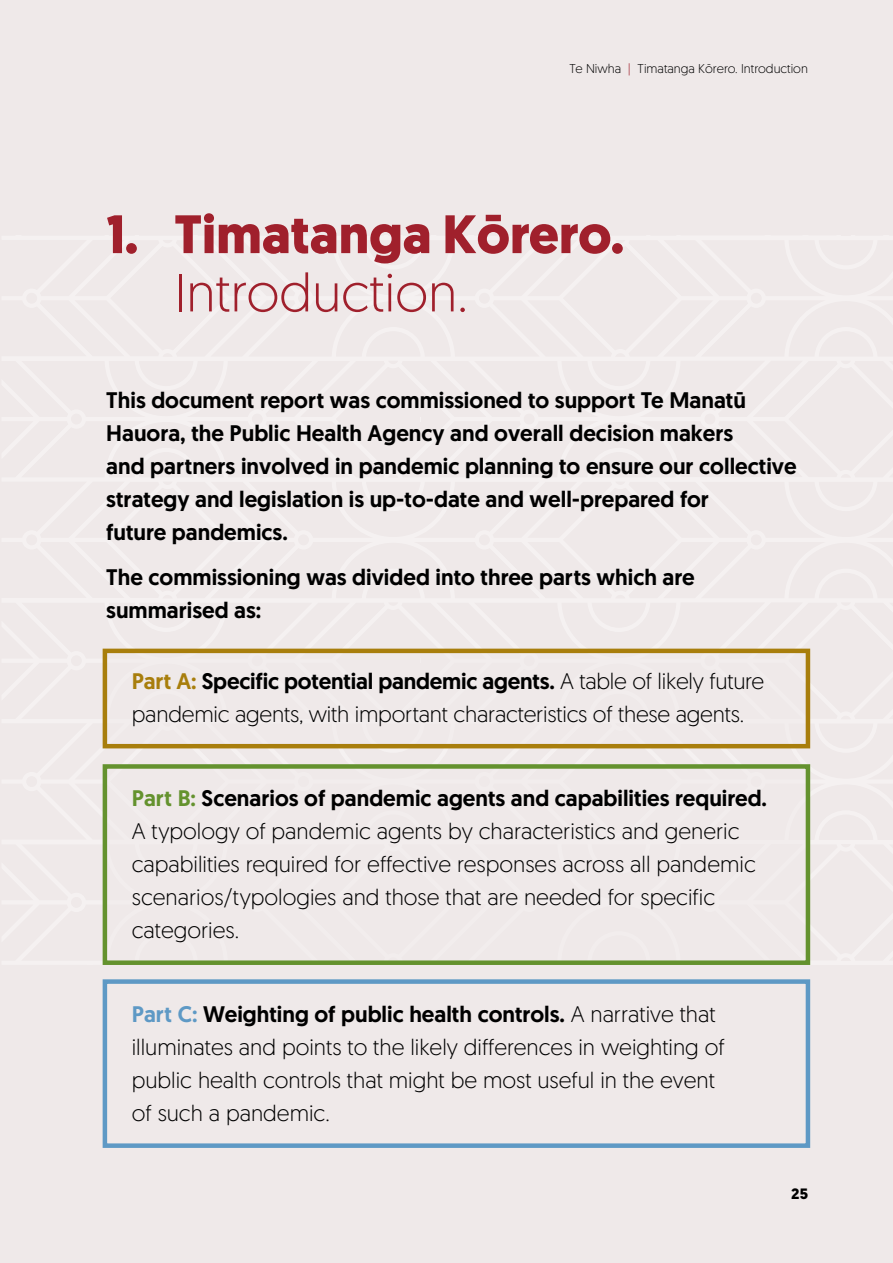
<style>
.page{position:relative;width:893px;height:1263px;background:#efe9e9}
.page>*{position:absolute;margin:0;border:0;box-sizing:border-box;transform-origin:0 0}
.Heading_1_numbered{font:700 54px/58.2px "Geomanist";color:#a0202c}
.Section_intro{font:300 22.5px/33px "Geomanist";color:#000}
.Section_intro-2{font:500 22.5px/33px "Geomanist";color:#000}
.t1{font:700 15px "Geomanist";color:#000}
.t2{font:300 12.75px "Geomanist";color:#000}
.s1{color:#a0202c}
.s2{font-weight:300}
.s3{font-weight:500;color:#a87e0c}
.s4{font-weight:500}
.s5{font-weight:500;color:#64922e}
.s6{font-weight:500;color:#5e99c5}
</style>
<div class="page">
<div style="left:103px;top:649px;width:707px;height:99px;border:4px solid #a87e0c"></div>
<div style="left:103px;top:764px;width:707px;height:201px;border:4px solid #64922e"></div>
<div style="left:103px;top:979px;width:707px;height:169px;border:4px solid #5e99c5"></div>
<p class="t2" style="left:569px;top:61px;width:240px">Te Niwha <span class="s1">|</span> Timatanga Kōrero. Introduction</p>
<h2 class="Heading_1_numbered" style="left:174px;top:205px;width:452px;text-indent:-68px">1. Timatanga Kōrero.<br><span class="s2">Introduction.</span></h2>
<p class="Section_intro-2" style="left:106px;top:384px;width:692px">This document report was commissioned to support Te Manatū Hauora, the Public Health Agency and overall decision makers<br>and partners involved in pandemic planning to ensure our collective strategy and legislation is up-to-date and well-prepared for<br>future pandemics.</p>
<p class="Section_intro-2" style="left:106px;top:561px;width:590px">The commissioning was divided into three parts which are summarised as:</p>
<p class="Section_intro" style="left:132px;top:663px;width:634px"><span class="s3">Part A:</span> <span class="s4">Specific potential pandemic agents.</span> A table of likely future pandemic agents, with important characteristics of these agents.</p>
<p class="Section_intro" style="left:132px;top:781px;width:637px"><span class="s5">Part B:</span> <span class="s4">Scenarios of pandemic agents and capabilities required.<br></span>A typology of pandemic agents by characteristics and generic capabilities required for effective responses across all pandemic scenarios/typologies and those that are needed for specific categories.</p>
<p class="Section_intro" style="left:132px;top:997px;width:594px"><span class="s6">Part C:</span> <span class="s4">Weighting of public health controls.</span> A narrative that illuminates and points to the likely differences in weighting of public health controls that might be most useful in the event of such a pandemic.</p>
<p class="t1" style="left:791px;top:1184px;width:18px">25</p>
</div>
